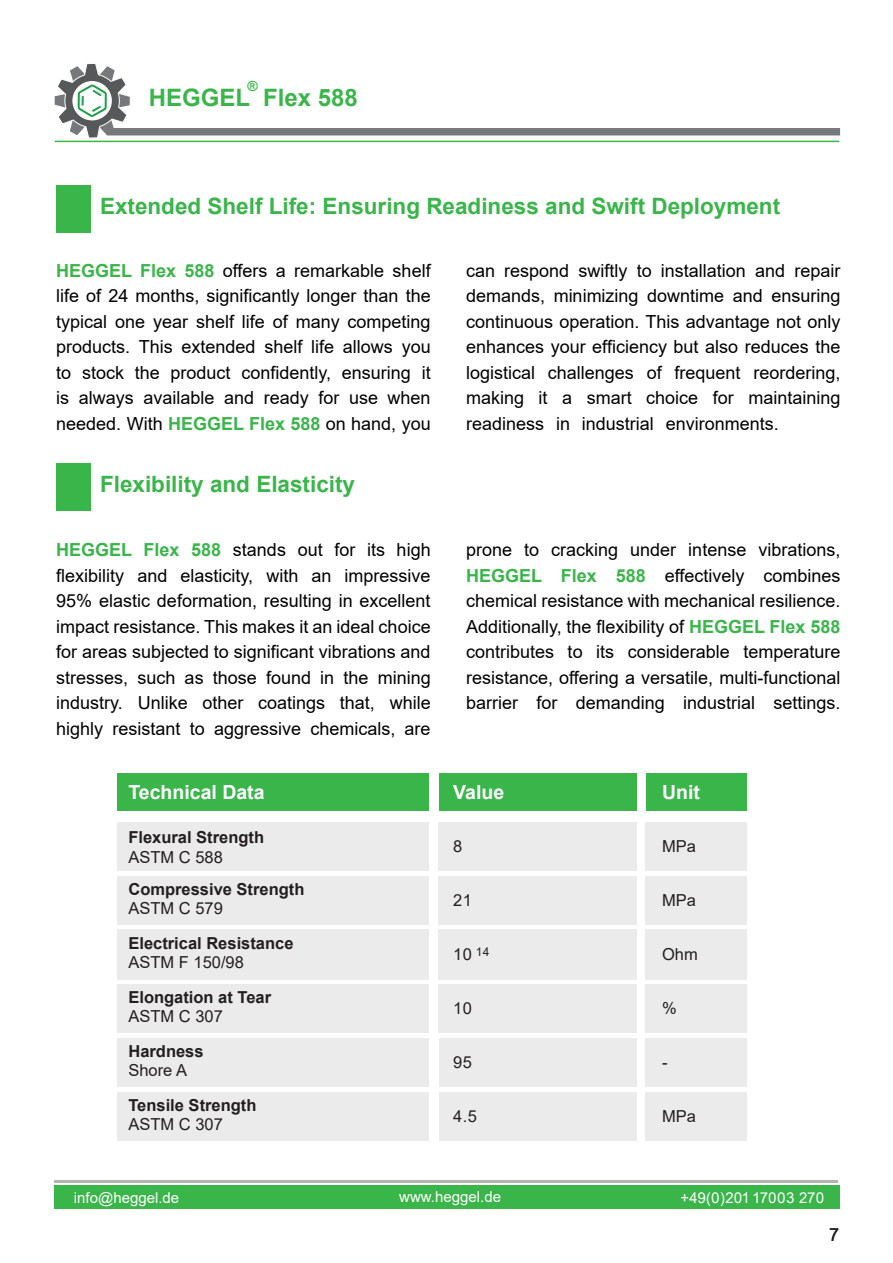
<style>
.page{position:relative;width:893px;height:1263px;background:#fff}
.page>*{position:absolute;margin:0;border:0;box-sizing:border-box;transform-origin:0 0}
.t1{font:700 24px "Arial";color:#3ab54a}
.t2{font:700 22.5px "Arial";color:#3ab54a}
.t3{font:700 19.5px "Arial";color:#fff}
.t4{font:18px/25.5px "Arial";color:#000;text-align:justify}
.t5{font:18px "ER Arial KOI 8";color:#231f20}
.t6{font:700 16.5px "Arial";color:#231f20}
.t7{font:16.5px "Arial";color:#231f20}
.t8{font:15px "Arial";color:#fff}
.t9{font:15px "ER Arial KOI 8";color:#fff}
.BellCent{font:700 13.95px "Arial";color:#3ab54a}
.s1{font-weight:700;color:#3ab54a}
</style>
<div class="page">
<div style="left:107px;top:128px;width:733px;height:7px;background:#76787b"></div>
<svg style="left:55px;top:64px;width:75px;height:74px"></svg>
<hr style="left:55px;top:141px;width:784px;height:1px;background:#3ab54a">
<div style="left:54px;top:1185px;width:785px;height:24px;background:#3ab54a"></div>
<hr style="left:54px;top:1180px;width:784px;height:3px;background:#767171">
<div style="left:117px;top:773px;width:629px;height:38px;background:#3ab54a"></div>
<div style="left:117px;top:822px;width:312px;height:48px;background:#ebebeb"></div>
<div style="left:117px;top:929px;width:311px;height:50px;background:#ebebeb"></div>
<div style="left:117px;top:876px;width:312px;height:48px;background:#ebebeb"></div>
<div style="left:117px;top:1038px;width:311px;height:48px;background:#ebebeb"></div>
<div style="left:117px;top:1092px;width:311px;height:48px;background:#ebebeb"></div>
<div style="left:117px;top:984px;width:311px;height:48px;background:#ebebeb"></div>
<div style="left:438px;top:822px;width:199px;height:48px;background:#ebebeb"></div>
<div style="left:438px;top:929px;width:199px;height:50px;background:#ebebeb"></div>
<div style="left:438px;top:876px;width:199px;height:48px;background:#ebebeb"></div>
<div style="left:439px;top:1038px;width:198px;height:48px;background:#ebebeb"></div>
<div style="left:439px;top:1092px;width:198px;height:48px;background:#ebebeb"></div>
<div style="left:438px;top:984px;width:199px;height:48px;background:#ebebeb"></div>
<div style="left:645px;top:822px;width:101px;height:48px;background:#ebebeb"></div>
<div style="left:645px;top:929px;width:101px;height:50px;background:#ebebeb"></div>
<div style="left:645px;top:876px;width:101px;height:48px;background:#ebebeb"></div>
<div style="left:645px;top:1038px;width:101px;height:48px;background:#ebebeb"></div>
<div style="left:645px;top:1092px;width:101px;height:48px;background:#ebebeb"></div>
<div style="left:645px;top:984px;width:101px;height:48px;background:#ebebeb"></div>
<div style="left:429px;top:772px;width:9px;height:48px;background:#fff"></div>
<div style="left:637px;top:772px;width:8px;height:48px;background:#fff"></div>
<div style="left:56px;top:185px;width:35px;height:47px;background:#3ab54a"></div>
<div style="left:56px;top:464px;width:35px;height:47px;background:#3ab54a"></div>
<p class="BellCent" style="left:247px;top:76px;width:12px">®</p>
<p class="t1" style="left:149px;top:80px;width:210px">HEGGEL Flex 588</p>
<p class="t2" style="left:100px;top:190px;width:682px">Extended Shelf Life: Ensuring Readiness and Swift Deployment</p>
<p class="t4" style="left:56px;top:258px;width:376px"><span class="s1">HEGGEL Flex 588</span> offers a remarkable shelf life of 24 months, significantly longer than the typical one year shelf life of many competing products. This extended shelf life allows you to stock the product confidently, ensuring it is always available and ready for use when needed. With <span class="s1">HEGGEL Flex 588</span> on hand, you</p>
<p class="t2" style="left:100px;top:468px;width:257px">Flexibility and Elasticity</p>
<p class="t4" style="left:56px;top:537px;width:376px"><span class="s1">HEGGEL Flex 588</span> stands out for its high flexibility and elasticity, with an impressive 95% elastic deformation, resulting in excellent impact resistance. This makes it an ideal choice for areas subjected to significant vibrations and stresses, such as those found in the mining industry. Unlike other coatings that, while highly resistant to aggressive chemicals, are</p>
<p class="t3" style="left:128px;top:778px;width:138px">Technical Data</p>
<p class="t6" style="left:128px;top:826px;width:137px">Flexural Strength</p>
<p class="t7" style="left:128px;top:845px;width:96px">ASTM C 588</p>
<p class="t6" style="left:128px;top:877px;width:178px">Compressive Strength</p>
<p class="t7" style="left:128px;top:897px;width:96px">ASTM C 579</p>
<p class="t6" style="left:128px;top:931px;width:167px">Electrical Resistance</p>
<p class="t7" style="left:128px;top:951px;width:117px">ASTM F 150/98</p>
<p class="t6" style="left:128px;top:985px;width:144px">Elongation at Tear</p>
<p class="t7" style="left:128px;top:1005px;width:96px">ASTM C 307</p>
<p class="t6" style="left:128px;top:1039px;width:77px">Hardness</p>
<p class="t7" style="left:128px;top:1059px;width:60px">Shore A</p>
<p class="t6" style="left:128px;top:1093px;width:130px">Tensile Strength</p>
<p class="t7" style="left:128px;top:1113px;width:96px">ASTM C 307</p>
<p class="t4" style="left:466px;top:258px;width:376px">can respond swiftly to installation and repair demands, minimizing downtime and ensuring continuous operation. This advantage not only enhances your efficiency but also reduces the logistical challenges of frequent reordering, making it a smart choice for maintaining readiness in industrial environments.</p>
<p class="t4" style="left:466px;top:537px;width:376px">prone to cracking under intense vibrations, <span class="s1">HEGGEL Flex 588</span> effectively combines chemical resistance with mechanical resilience.<br>Additionally, the flexibility of <span class="s1">HEGGEL Flex 588 </span>contributes to its considerable temperature resistance, offering a versatile, multi-functional barrier for demanding industrial settings.</p>
<p class="t3" style="left:453px;top:778px;width:52px">Value</p>
<p class="t3" style="left:662px;top:778px;width:39px">Unit</p>
<p class="t7" style="left:453px;top:835px;width:11px">8</p>
<p class="t7" style="left:662px;top:835px;width:35px">MPa</p>
<p class="t7" style="left:453px;top:889px;width:20px">21</p>
<p class="t7" style="left:662px;top:889px;width:35px">MPa</p>
<p class="t7" style="left:453px;top:943px;width:38px">10 <sup>14</sup></p>
<p class="t7" style="left:662px;top:943px;width:37px">Ohm</p>
<p class="t7" style="left:453px;top:997px;width:20px">10</p>
<p class="t7" style="left:662px;top:997px;width:16px">%</p>
<p class="t7" style="left:453px;top:1051px;width:20px">95</p>
<p class="t7" style="left:662px;top:1051px;width:7px">-</p>
<p class="t7" style="left:453px;top:1105px;width:25px">4.5</p>
<p class="t7" style="left:662px;top:1105px;width:35px">MPa</p>
<p class="t8" style="left:74px;top:1187px;width:107px">info@heggel.de</p>
<p class="t8" style="left:399px;top:1187px;width:103px">www.heggel.de</p>
<p class="t9" style="left:680px;top:1189px;width:146px">+49)0(201 17003 270</p>
<p class="t5" style="left:829px;top:1225px;width:12px">7</p>
</div>
